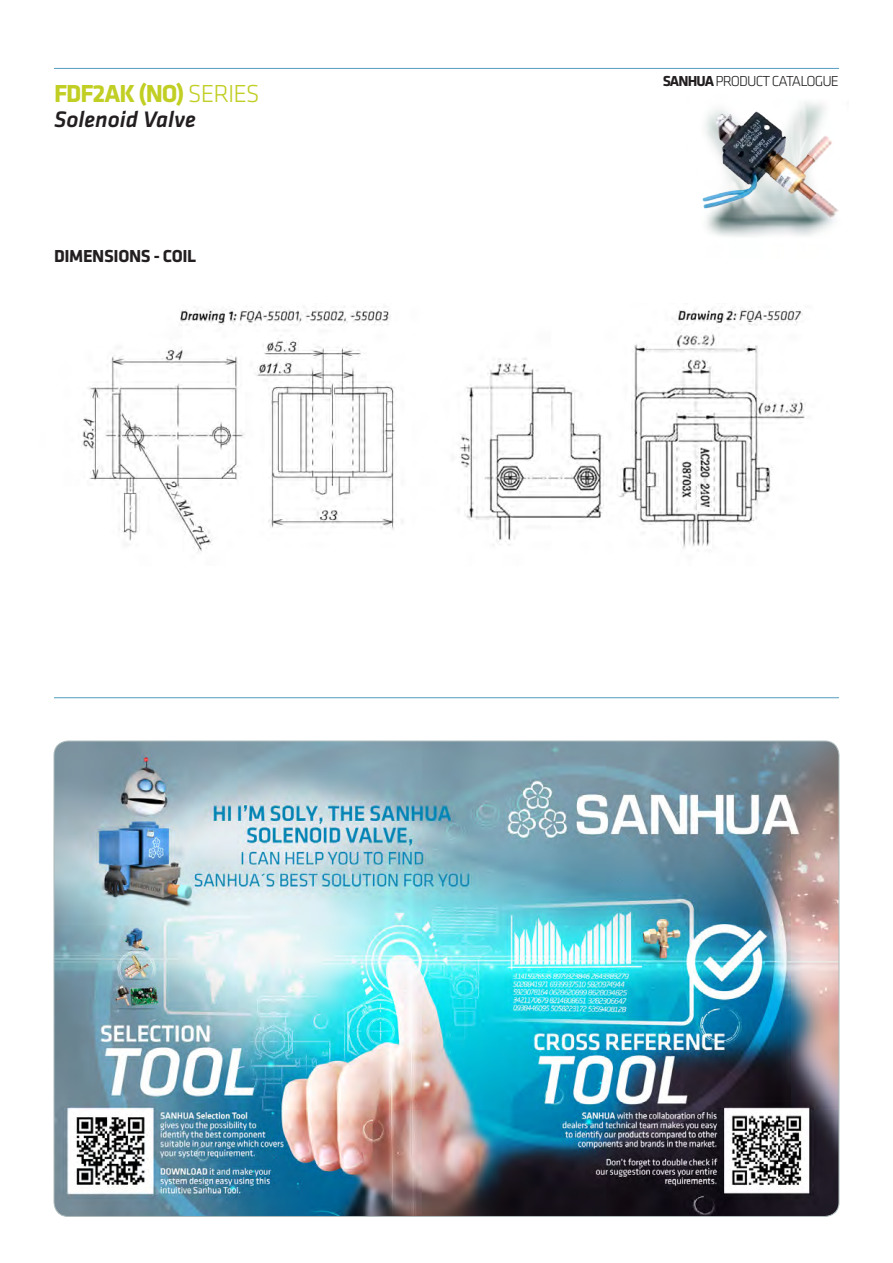
<style>
.page{position:relative;width:893px;height:1263px;background:#fff}
.page>*{position:absolute;margin:0;border:0;box-sizing:border-box;transform-origin:0 0}
.t1{font:700 25.5px "Klavika";letter-spacing:-.04em;color:#c1ce23}
.t2{font:italic 500 23.25px "Klavika";color:#231f20}
.t3{font:700 18px "Klavika";letter-spacing:-.02em;color:#231f20}
.t4{font:300 15px "Klavika";letter-spacing:-.06em;color:#231f20}
.s1{font-weight:300}
.s2{font-weight:700}
</style>
<div class="page">
<img style="left:702px;top:102px;width:137px;height:135px">
<img style="left:703px;top:111px;width:135px;height:107px">
<hr style="left:54px;top:68px;width:785px;height:1px;background:#529cbe">
<img style="left:54px;top:741px;width:785px;height:475px">
<hr style="left:54px;top:697px;width:785px;height:1px;background:#529cbe">
<img style="left:82px;top:306px;width:724px;height:246px">
<p class="t1" style="left:54px;top:80px;width:207px">FDF2AK (NO) <span class="s1">SERIES</span></p>
<p class="t2" style="left:54px;top:107px;width:143px">Solenoid Valve</p>
<p class="t3" style="left:54px;top:246px;width:144px">DIMENSIONS - COIL</p>
<p class="t4" style="left:663px;top:73px;width:178px"><span class="s2">SANHUA</span> PRODUCT CATALOGUE</p>
</div>
